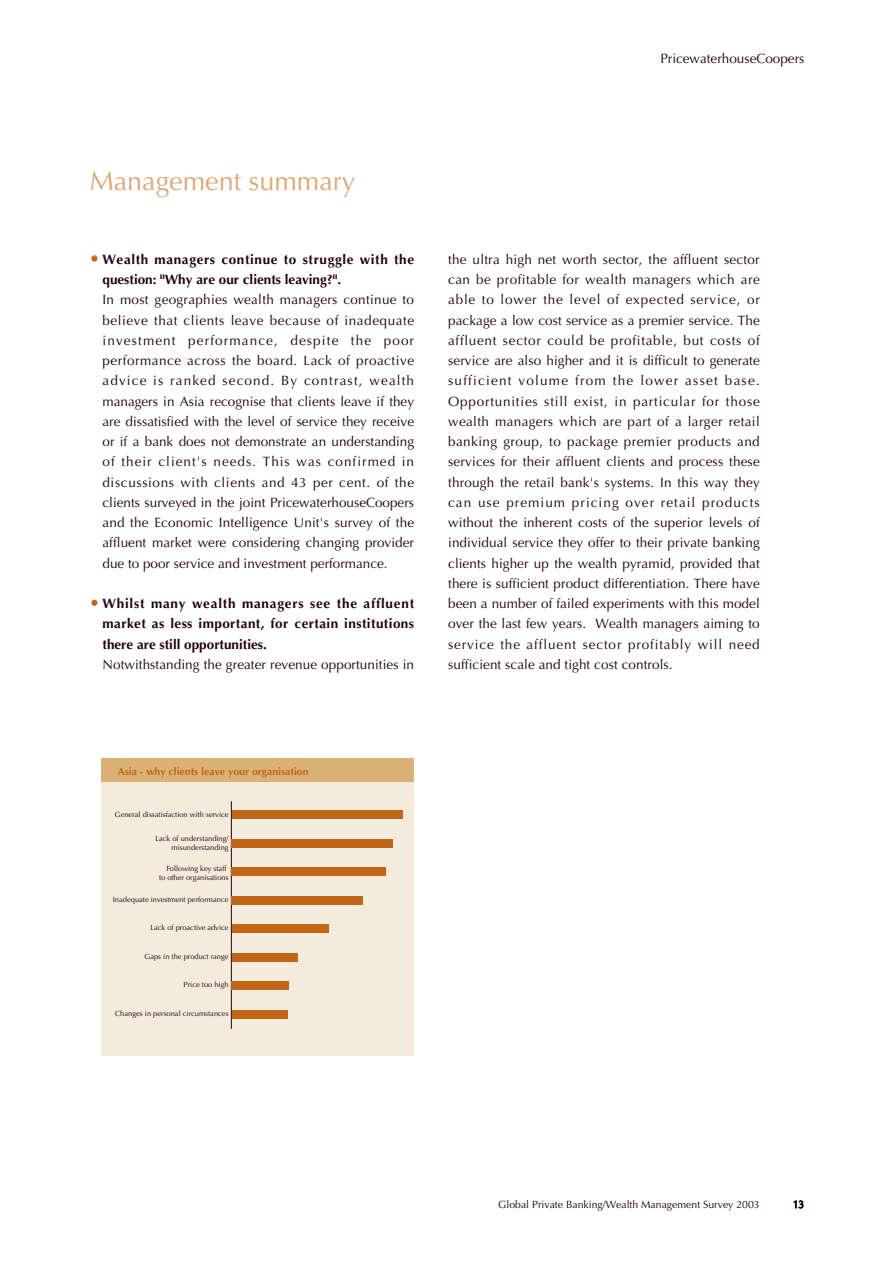
<style>
.page{position:relative;width:893px;height:1262px;background:#fff}
.page>*{position:absolute;margin:0;border:0;box-sizing:border-box;transform-origin:0 0}
.t1{font:27px "Optima";color:#dfa778}
.t2{font:13.5px/20.2px "Optima";letter-spacing:.005em;color:#23000a;text-align:justify}
.t3{font:700 13.5px/20.2px "Optima";letter-spacing:.03em;color:#23000a}
.t4{font:10.5px "Optima";color:#23000a}
.t5{font:700 10.5px "Optima";color:#c06616}
.t6{font:7.5px/9px "Optima";color:#23000a;text-align:right}
.s1{font-weight:400;font-size:15px;color:#c06616}
</style>
<div class="page">
<div style="left:101px;top:759px;width:313px;height:296px;background:#f4ebdd"></div>
<div style="left:101px;top:759px;width:313px;height:23px;background:#dab177"></div>
<hr style="left:231px;top:801px;width:1px;height:227px;background:#23000a">
<div style="left:232px;top:810px;width:170px;height:9px;background:#c06616"></div>
<div style="left:232px;top:839px;width:161px;height:8px;background:#c06616"></div>
<div style="left:232px;top:867px;width:154px;height:9px;background:#c06616"></div>
<div style="left:232px;top:896px;width:131px;height:8px;background:#c06616"></div>
<div style="left:232px;top:924px;width:96px;height:9px;background:#c06616"></div>
<div style="left:232px;top:952px;width:65px;height:9px;background:#c06616"></div>
<div style="left:232px;top:981px;width:57px;height:9px;background:#c06616"></div>
<div style="left:232px;top:1009px;width:55px;height:9px;background:#c06616"></div>
<p class="t2" style="left:660px;top:50px;width:146px">PricewaterhouseCoopers</p>
<h1 class="t1" style="left:90px;top:169px;width:267px">Management summary</h1>
<p class="t3" style="left:102px;top:250px;width:313px;text-indent:-13px"><span class="s1">•</span> Wealth managers continue to struggle with the question: "Why are our clients leaving?".</p>
<p class="t2" style="left:102px;top:291px;width:313px">In most geographies wealth managers continue to believe that clients leave because of inadequate investment performance, despite the poor performance across the board. Lack of proactive advice is ranked second. By contrast, wealth managers in Asia recognise that clients leave if they are dissatisfied with the level of service they receive or if a bank does not demonstrate an understanding of their client's needs. This was confirmed in discussions with clients and 43 per cent. of the clients surveyed in the joint PricewaterhouseCoopers and the Economic Intelligence Unit's survey of the affluent market were considering changing provider due to poor service and investment performance.</p>
<p class="t3" style="left:102px;top:594px;width:313px;text-align:justify;text-indent:-13px"><span class="s1">•</span> Whilst many wealth managers see the affluent market as less important, for certain institutions there are still opportunities.</p>
<p class="t2" style="left:102px;top:655px;width:313px">Notwithstanding the greater revenue opportunities in</p>
<p class="t2" style="left:448px;top:250px;width:313px">the ultra high net worth sector, the affluent sector can be profitable for wealth managers which are able to lower the level of expected service, or package a low cost service as a premier service. The affluent sector could be profitable, but costs of service are also higher and it is difficult to generate sufficient volume from the lower asset base.<br>Opportunities still exist, in particular for those wealth managers which are part of a larger retail banking group, to package premier products and services for their affluent clients and process these through the retail bank's systems. In this way they can use premium pricing over retail products without the inherent costs of the superior levels of individual service they offer to their private banking clients higher up the wealth pyramid, provided that there is sufficient product differentiation. There have been a number of failed experiments with this model over the last few years. Wealth managers aiming to service the affluent sector profitably will need sufficient scale and tight cost controls.</p>
<p class="t5" style="left:118px;top:767px;width:192px">Asia - why clients leave your organisation</p>
<p class="t6" style="left:115px;top:810px;width:115px">General dissatisfaction with service</p>
<p class="t6" style="left:155px;top:834px;width:75px">Lack of understanding/ misunderstanding</p>
<p class="t6" style="left:159px;top:864px;width:71px">Following key staff<br>to other organisations</p>
<p class="t6" style="left:113px;top:895px;width:117px">Inadequate investment performance</p>
<p class="t6" style="left:150px;top:923px;width:80px">Lack of proactive advice</p>
<p class="t6" style="left:144px;top:952px;width:86px">Gaps in the product range</p>
<p class="t6" style="left:184px;top:980px;width:47px">Price too high</p>
<p class="t6" style="left:115px;top:1009px;width:115px">Changes in personal circumstances</p>
<p class="t4" style="left:498px;top:1200px;width:263px">Global Private Banking/Wealth Management Survey 2003</p>
<p class="t4" style="left:793px;top:1200px;width:13px">13</p>
</div>
